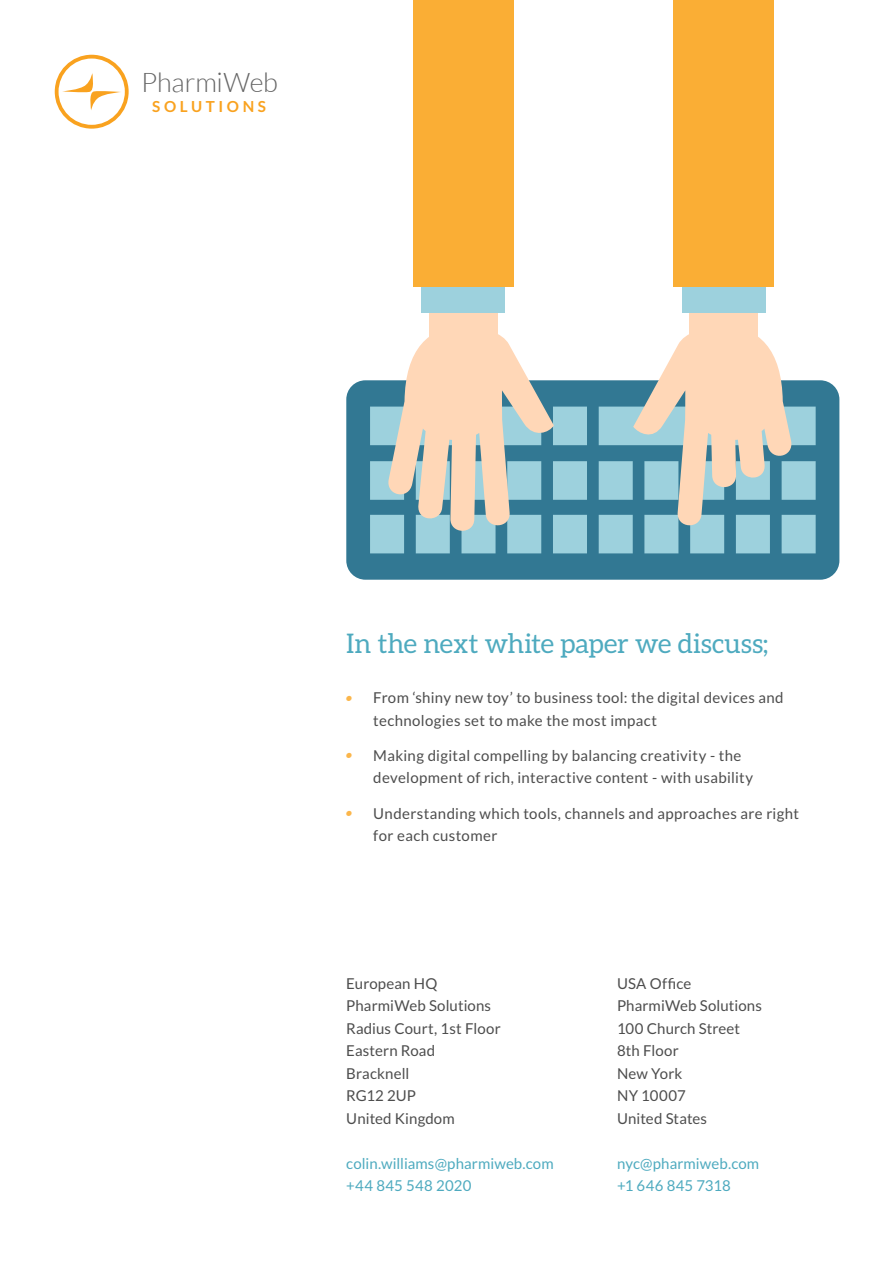
<style>
.page{position:relative;width:893px;height:1263px;background:#fff}
.page>*{position:absolute;margin:0;border:0;box-sizing:border-box;transform-origin:0 0}
.t1{font:27px "Aleo";color:#4eaabf}
.t2{font:300 27px "Lato";letter-spacing:-.005em;color:#666}
.t3{font:700 15.3px "Lato";letter-spacing:.24em;color:#f9a21f}
.t4{font:15px/22.5px "Lato";letter-spacing:.02em;color:#4d4d4d}
.t5{font:15px/22.5px "Lato";letter-spacing:.005em;color:#4eaabf}
.s1{font-family:"Aleo";font-weight:700;font-style:italic;font-size:12px;color:#fbb64b}
</style>
<div class="page">
<svg style="left:55px;top:55px;width:74px;height:74px"></svg>
<div style="left:346px;top:380px;width:493px;height:200px;background:#327893;border-radius:19px"></div>
<svg style="left:370px;top:407px;width:446px;height:146px;fill:#9dd1dd"></svg>
<div style="left:690px;top:259px;width:68px;height:95px;background:#ffd7b7"></div>
<svg style="left:633px;top:325px;width:161px;height:205px"></svg>
<div style="left:682px;top:287px;width:84px;height:26px;background:#9dd1dd"></div>
<div style="left:674px;top:0;width:100px;height:287px;background:#faae35"></div>
<div style="left:429px;top:259px;width:68px;height:95px;background:#ffd7b7"></div>
<svg style="left:385px;top:325px;width:169px;height:210px"></svg>
<div style="left:421px;top:287px;width:84px;height:26px;background:#9dd1dd"></div>
<div style="left:413px;top:0;width:100px;height:287px;background:#faae35"></div>
<h1 class="t2" style="left:141px;top:68px;width:138px">PharmiWeb</h1>
<p class="t3" style="left:152px;top:97px;width:115px">SOLUTIONS</p>
<h1 class="t1" style="left:346px;top:628px;width:424px">In the next white paper we discuss;</h1>
<p class="t4" style="left:373px;top:686px;width:412px;text-indent:-27px"><span class="s1">•</span> From ‘shiny new toy’ to business tool: the digital devices and technologies set to make the most impact</p>
<p class="t4" style="left:373px;top:744px;width:381px;text-indent:-27px"><span class="s1">•</span> Making digital compelling by balancing creativity - the development of rich, interactive content - with usability</p>
<p class="t4" style="left:373px;top:802px;width:427px;text-indent:-27px"><span class="s1">•</span> Understanding which tools, channels and approaches are right for each customer</p>
<p class="t4" style="left:346px;top:972px;width:156px">European HQ<br>PharmiWeb Solutions<br>Radius Court, 1st Floor<br>Eastern Road<br>Bracknell<br>RG12 2UP<br>United Kingdom</p>
<p class="t5" style="left:346px;top:1152px;width:209px">colin.williams@pharmiweb.com +44 845 548 2020</p>
<p class="t4" style="left:617px;top:972px;width:146px">USA Office<br>PharmiWeb Solutions<br>100 Church Street<br>8th Floor<br>New York<br>NY 10007<br>United States</p>
<p class="t5" style="left:617px;top:1152px;width:144px">nyc@pharmiweb.com +1 646 845 7318</p>
</div>
